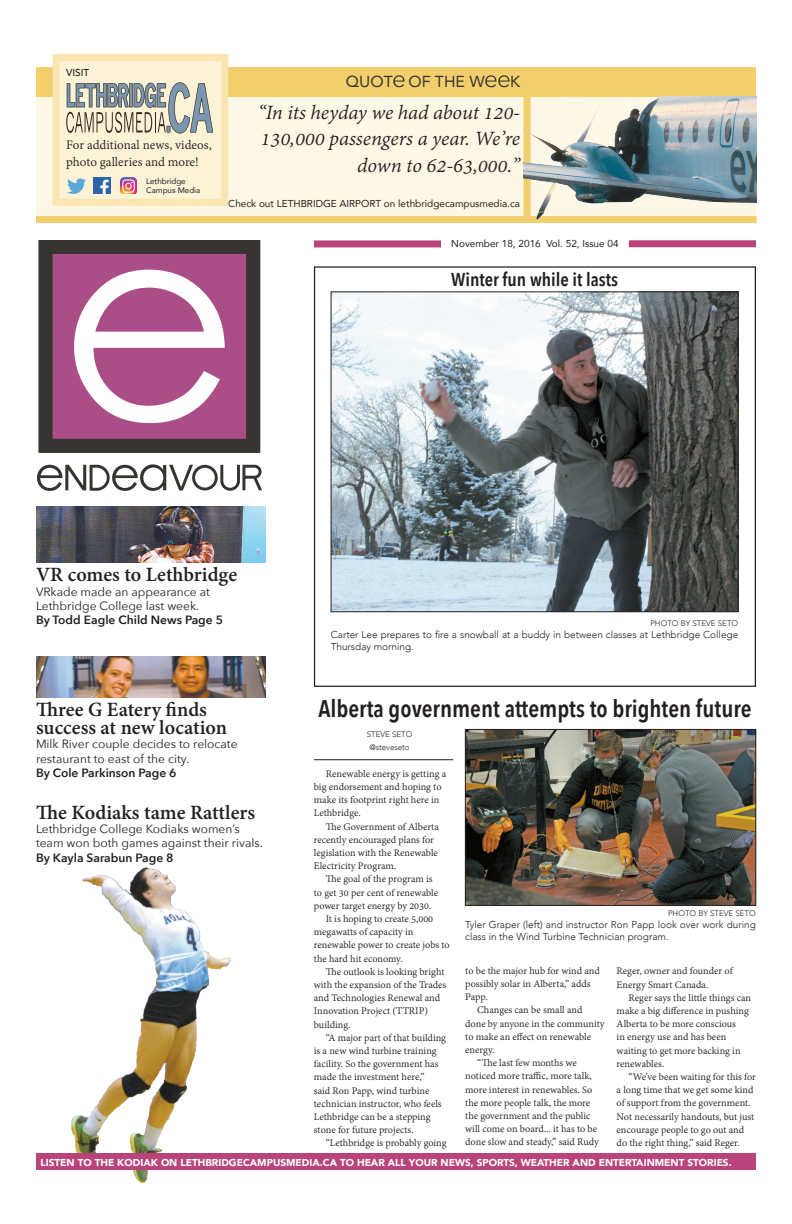
<style>
.page{position:relative;width:792px;height:1224px;background:#fff}
.page>*{position:absolute;margin:0;border:0;box-sizing:border-box;transform-origin:0 0}
.t1{font:600 24px "Avenir Next Condensed";color:#231f20}
.t2{font:700 22px/18px "Adobe Devanagari";color:#231f20}
.t3{font:italic 22px/26.4px "Adobe Devanagari";letter-spacing:-.005em;color:#231f20;text-align:right}
.t4{font:20.8px "Avenir";color:#353431}
.t5{font:600 18.7px "Avenir Next Condensed";color:#231f20}
.t6{font:15.9px "Avenir";color:#353431}
.t7{font:14px/16.8px "Adobe Devanagari";color:#231f20}
.t8{font:12px/14.4px "Avenir Next";color:#231f20}
.t9{font:600 12px "Avenir Next";color:#231f20}
.t10{font:11px/13.2px "Adobe Devanagari";color:#231f20}
.t11{font:300 10px/12px "Avenir";color:#231f20}
.t12{font:900 10px "Avenir";color:#fff}
.t13{font:10px "Avenir";color:#231f20}
.t14{font:500 10px "Avenir";color:#231f20}
.t15{font:9px "Avenir";color:#353431}
.t16{font:300 8px/13.2px "Avenir";color:#231f20;text-align:center}
.t17{font:8px/9.6px "Avenir";color:#231f20}
</style>
<div class="page">
<img style="left:71px;top:867px;width:160px;height:316px">
<hr style="left:314px;top:759px;width:139px;height:1px;background:#231f20">
<div style="left:36px;top:89px;width:720px;height:131px;background:#fdf7e6"></div>
<div style="left:36px;top:67px;width:720px;height:29px;background:#f3ce6c"></div>
<div style="left:314px;top:240px;width:127px;height:7px;background:#b8447b"></div>
<div style="left:629px;top:240px;width:127px;height:7px;background:#b8447b"></div>
<div style="left:46px;top:247px;width:207px;height:199px;background:#ab4d87"></div>
<div style="left:38px;top:240px;width:222px;height:213px;border:14px solid #353431"></div>
<svg style="left:74px;top:270px;width:151px;height:153px"></svg>
<svg style="left:37px;top:464px;width:225px;height:27px"></svg>
<svg style="left:393px;top:75px;width:12px;height:12px"></svg>
<svg style="left:485px;top:75px;width:24px;height:12px"></svg>
<div style="left:53px;top:54px;width:175px;height:152px;background:#fcf2d6;border:7px solid #f9e6b2"></div>
<svg style="left:66px;top:82px;width:147px;height:51px"></svg>
<svg style="left:67px;top:178px;width:19px;height:16px"></svg>
<img style="left:94px;top:177px;width:16px;height:17px">
<img style="left:36px;top:656px;width:230px;height:41px">
<img style="left:36px;top:507px;width:230px;height:56px">
<div style="left:36px;top:1153px;width:720px;height:17px;background:#b8447b"></div>
<div style="left:36px;top:216px;width:721px;height:7px;background:#f3ce6c"></div>
<img style="left:120px;top:177px;width:17px;height:17px">
<img style="left:333px;top:294px;width:403px;height:316px">
<div style="left:331px;top:292px;width:407px;height:320px;border:1px solid #231f20"></div>
<img style="left:467px;top:731px;width:287px;height:173px">
<div style="left:465px;top:729px;width:291px;height:177px;border:1px solid #231f20"></div>
<img style="left:523px;top:96px;width:233px;height:124px">
<p class="t14" style="left:66px;top:64px;width:25px">VISIT</p>
<p class="t7" style="left:66px;top:138px;width:147px">For additional news, videos, photo galleries and more!</p>
<p class="t17" style="left:146px;top:176px;width:56px">Lethbridge<br>Campus Media</p>
<h3 class="t6" style="left:346px;top:69px;width:140px">QUOT OF THE W</h3>
<h3 class="t6" style="left:510px;top:69px;width:12px">K</h3>
<h3 class="t4" style="left:363px;top:88px;width:64px">N WS</h3>
<h2 class="t3" style="left:258px;top:101px;width:264px">“In its heyday we had about 120-<br>130,000 passengers a year. We’re down to 62-63,000.”</h2>
<h3 class="t4" style="left:363px;top:142px;width:29px">LIF</h3>
<p class="t13" style="left:228px;top:195px;width:293px">Check out LETHBRIDGE AIRPORT on lethbridgecampusmedia.ca</p>
<p class="t13" style="left:451px;top:236px;width:169px">November 18, 2016 Vol. 52, Issue 04</p>
<p class="t15" style="left:431px;top:239px;width:81px">OPINION SPORTS</p>
<h3 class="t5" style="left:451px;top:263px;width:168px">Winter fun while it lasts</h3>
<h2 class="t2" style="left:36px;top:568px;width:203px">VR comes to Lethbridge</h2>
<p class="t8" style="left:36px;top:584px;width:175px">VRkade made an appearance at<br>Lethbridge College last week.</p>
<p class="t9" style="left:36px;top:610px;width:189px">By Todd Eagle Child News Page 5</p>
<h2 class="t2" style="left:36px;top:703px;width:193px">Three G Eatery finds success at new location</h2>
<p class="t8" style="left:36px;top:736px;width:203px">Milk River couple decides to relocate restaurant to east of the city.</p>
<p class="t9" style="left:36px;top:763px;width:142px">By Cole Parkinson Page 6</p>
<h2 class="t2" style="left:36px;top:805px;width:221px">The Kodiaks tame Rattlers</h2>
<p class="t8" style="left:36px;top:821px;width:228px">Lethbridge College Kodiaks women’s team won both games against their rivals.</p>
<p class="t9" style="left:36px;top:847px;width:139px">By Kayla Sarabun Page 8</p>
<p class="t16" style="left:650px;top:617px;width:89px">PHOTO BY STEVE SETO</p>
<p class="t11" style="left:331px;top:629px;width:409px">Carter Lee prepares to fire a snowball at a buddy in between classes at Lethbridge College<br>Thursday morning.</p>
<h1 class="t1" style="left:318px;top:688px;width:435px">Alberta government attempts to brighten future</h1>
<p class="t16" style="left:367px;top:728px;width:47px">STEVE SETO @steveseto</p>
<p class="t10" style="left:314px;top:768px;width:134px;text-indent:12px">Renewable energy is getting a big endorsement and hoping to make its footprint right here in<br>Lethbridge.</p>
<p class="t10" style="left:314px;top:821px;width:127px;text-indent:12px">The Government of Alberta recently encouraged plans for legislation with the Renewable<br>Electricity Program.</p>
<p class="t10" style="left:326px;top:874px;width:108px">The goal of the program is</p>
<p class="t10" style="left:314px;top:887px;width:126px">to get 30 per cent of renewable</p>
<p class="t10" style="left:314px;top:900px;width:119px">power target energy by 2030.</p>
<p class="t10" style="left:326px;top:913px;width:109px">It is hoping to create 5,000</p>
<p class="t10" style="left:314px;top:926px;width:101px">megawatts of capacity in</p>
<p class="t10" style="left:314px;top:940px;width:137px">renewable power to create jobs to</p>
<p class="t10" style="left:314px;top:953px;width:90px">the hard hit economy.</p>
<p class="t10" style="left:326px;top:966px;width:120px">The outlook is looking bright</p>
<p class="t10" style="left:314px;top:979px;width:134px">with the expansion of the Trades</p>
<p class="t10" style="left:314px;top:992px;width:128px">and Technologies Renewal and</p>
<p class="t10" style="left:314px;top:1006px;width:116px">Innovation Project (TTRIP)</p>
<p class="t10" style="left:314px;top:1019px;width:38px">building.</p>
<p class="t10" style="left:326px;top:1032px;width:122px">“A major part of that building</p>
<p class="t10" style="left:314px;top:1045px;width:124px">is a new wind turbine training</p>
<p class="t10" style="left:314px;top:1058px;width:126px">facility. So the government has</p>
<p class="t10" style="left:314px;top:1072px;width:112px">made the investment here,”</p>
<p class="t10" style="left:314px;top:1085px;width:117px">said Ron Papp, wind turbine</p>
<p class="t10" style="left:314px;top:1098px;width:129px">technician instructor, who feels</p>
<p class="t10" style="left:314px;top:1111px;width:118px">Lethbridge can be a stepping</p>
<p class="t10" style="left:314px;top:1124px;width:101px">stone for future projects.</p>
<p class="t10" style="left:326px;top:1138px;width:122px">“Lethbridge is probably going</p>
<p class="t16" style="left:668px;top:906px;width:89px">PHOTO BY STEVE SETO</p>
<p class="t11" style="left:465px;top:918px;width:292px">Tyler Graper (left) and instructor Ron Papp look over work during class in the Wind Turbine Technician program.</p>
<p class="t10" style="left:465px;top:965px;width:136px">to be the major hub for wind and</p>
<p class="t10" style="left:465px;top:978px;width:127px">possibly solar in Alberta,” adds</p>
<p class="t10" style="left:465px;top:991px;width:24px">Papp.</p>
<p class="t10" style="left:477px;top:1004px;width:107px">Changes can be small and</p>
<p class="t10" style="left:465px;top:1018px;width:141px">done by anyone in the community</p>
<p class="t10" style="left:465px;top:1031px;width:127px">to make an effect on renewable</p>
<p class="t10" style="left:465px;top:1044px;width:31px">energy.</p>
<p class="t10" style="left:477px;top:1057px;width:101px">“The last few months we</p>
<p class="t10" style="left:465px;top:1070px;width:128px">noticed more traffic, more talk,</p>
<p class="t10" style="left:465px;top:1084px;width:129px">more interest in renewables. So</p>
<p class="t10" style="left:465px;top:1097px;width:127px">the more people talk, the more</p>
<p class="t10" style="left:465px;top:1110px;width:127px">the government and the public</p>
<p class="t10" style="left:465px;top:1123px;width:133px">will come on board... it has to be</p>
<p class="t10" style="left:465px;top:1136px;width:135px">done slow and steady,” said Rudy</p>
<p class="t10" style="left:617px;top:966px;width:118px">Reger, owner and founder of<br>Energy Smart Canada.</p>
<p class="t10" style="left:617px;top:992px;width:136px;text-indent:12px">Reger says the little things can make a big difference in pushing<br>Alberta to be more conscious<br>in energy use and has been waiting to get more backing in renewables.</p>
<p class="t10" style="left:617px;top:1071px;width:141px;text-indent:12px">“We’ve been waiting for this for a long time that we get some kind of support from the government.<br>Not necessarily handouts, but just encourage people to go out and do the right thing,” said Reger.</p>
<p class="t12" style="left:40px;top:1154px;width:693px">LISTEN TO THE KODIAK ON LETHBRIDGECAMPUSMEDIA.CA TO HEAR ALL YOUR NEWS, SPORTS, WEATHER AND ENTERTAINMENT STORIES.</p>
</div>
